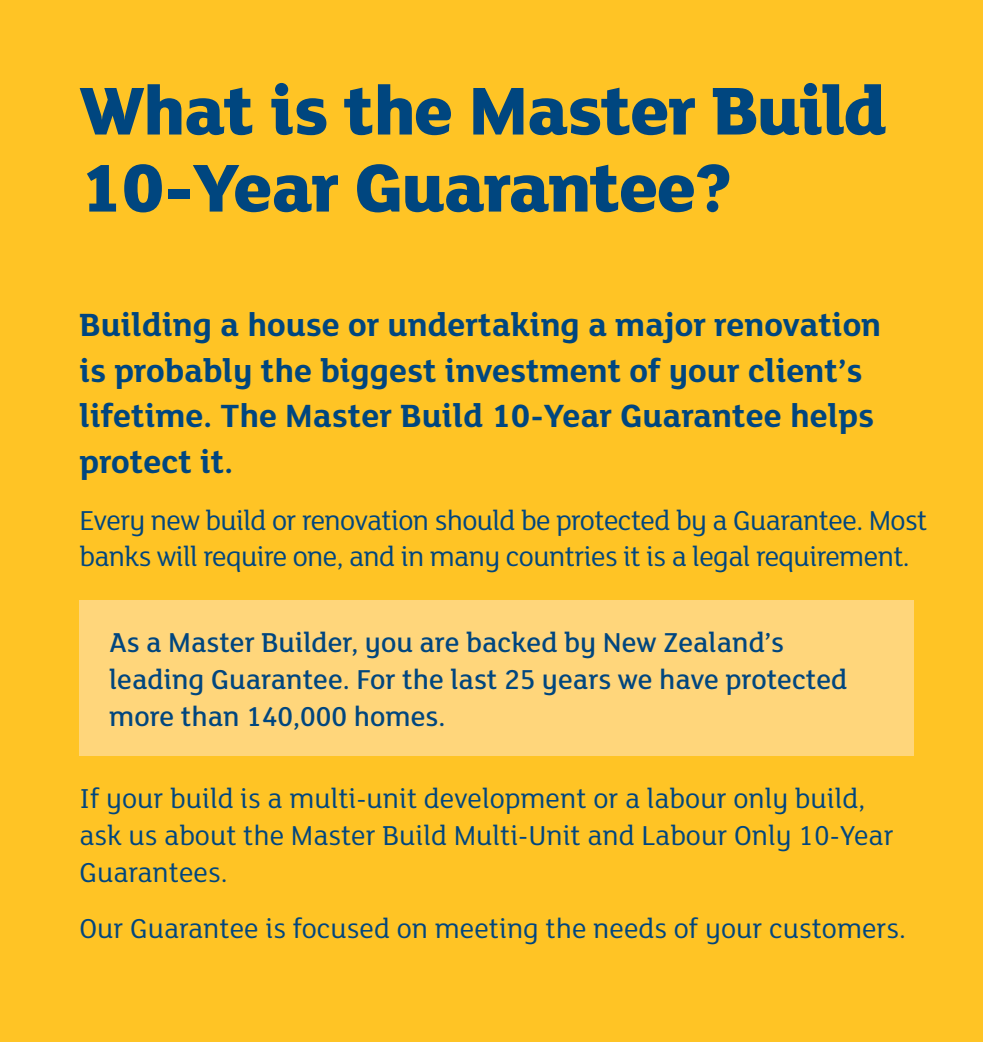
<style>
.page{position:relative;width:983px;height:1042px;background:#fff}
.page>*{position:absolute;margin:0;border:0;box-sizing:border-box;transform-origin:0 0}
.t1{font:800 73.5px/77px "FS Lola";letter-spacing:-.02em;color:#00467f}
.t2{font:700 35px/45.5px "FS Lola";color:#00467f}
.t3{font:29.75px/36.8px "FS Lola";color:#00467f}
.t4{font:29.75px/36.8px "FS Lola";letter-spacing:-.02em;color:#00467f}
.t5{font:500 29.75px/36.8px "FS Lola";color:#00467f}
</style>
<div class="page">
<div style="left:0;top:0;width:982px;height:1042px;background:#ffc425"></div>
<div style="left:79px;top:600px;width:834px;height:155px;background:#ffd67b"></div>
<h1 class="t1" style="left:79px;top:68px;width:808px">What is the Master Build<br>10-Year Guarantee?</h1>
<p class="t2" style="left:79px;top:300px;width:803px">Building a house or undertaking a major renovation is probably the biggest investment of your client’s lifetime. The Master Build 10-Year Guarantee helps protect it.</p>
<p class="t4" style="left:79px;top:500px;width:849px">Every new build or renovation should be protected by a Guarantee. Most banks will require one, and in many countries it is a legal requirement.</p>
<p class="t5" style="left:109px;top:623px;width:739px">As a Master Builder, you are backed by New Zealand’s leading Guarantee. For the last 25 years we have protected more than 140,000 homes.</p>
<p class="t3" style="left:79px;top:779px;width:815px">If your build is a multi-unit development or a labour only build, ask us about the Master Build Multi-Unit and Labour Only 10-Year<br>Guarantees.</p>
<p class="t3" style="left:79px;top:909px;width:827px">Our Guarantee is focused on meeting the needs of your customers.</p>
</div>
